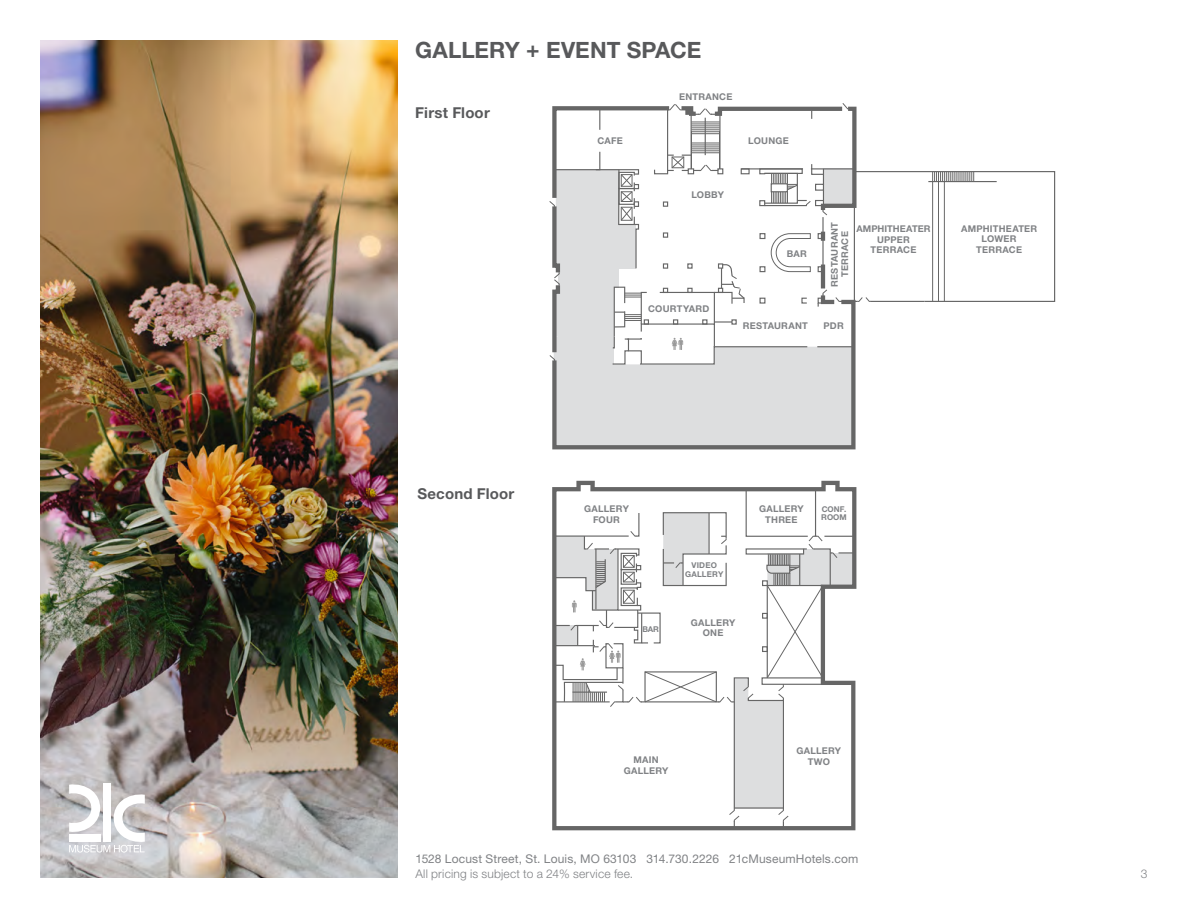
<style>
.page{position:relative;width:1188px;height:918px;background:#fff}
.page>*{position:absolute;margin:0;border:0;box-sizing:border-box;transform-origin:0 0}
.t1{font:700 22.5px "Helvetica Neue";color:#58595b}
.t2{font:700 15px "Helvetica Neue";letter-spacing:.01em;color:#58595b}
.t3{font:12px "Helvetica Neue";letter-spacing:.015em;color:#808285}
.t4{font:300 12px "Helvetica Neue";letter-spacing:.015em;color:#808285}
.t5{font:700 9.3px/10.6px "Helvetica Neue";letter-spacing:.025em;color:#808285;text-align:center}
.t6{font:700 7.95px/9.3px "Helvetica Neue";letter-spacing:.015em;color:#808285;text-align:center}
</style>
<div class="page">
<img style="left:40px;top:40px;width:358px;height:838px">
<svg style="left:69px;top:784px;width:76px;height:69px"></svg>
<div style="left:69px;top:834px;width:31px;height:8px;background:#fff"></div>
<svg style="left:549px;top:103px;width:507px;height:344px"></svg>
<svg style="left:552px;top:480px;width:305px;height:351px"></svg>
<svg style="left:553px;top:488px;width:301px;height:340px"></svg>
<h1 class="t1" style="left:415px;top:36px;width:288px">GALLERY + EVENT SPACE</h1>
<h2 class="t2" style="left:415px;top:104px;width:76px">First Floor</h2>
<h2 class="t2" style="left:417px;top:485px;width:98px">Second Floor</h2>
<p class="t5" style="left:679px;top:91px;width:55px">ENTRANCE</p>
<p class="t5" style="left:598px;top:135px;width:27px">CAFE</p>
<p class="t5" style="left:748px;top:135px;width:42px">LOUNGE</p>
<p class="t5" style="left:691px;top:190px;width:34px">LOBBY</p>
<p class="t5" style="left:648px;top:303px;width:63px">COURTYARD</p>
<p class="t5" style="left:787px;top:248px;width:22px">BAR</p>
<p class="t5" style="left:743px;top:320px;width:67px">RESTAURANT</p>
<p class="t5" style="left:829px;top:287px;width:67px;rotate:-90deg">RESTAURANT<br>TERRACE</p>
<p class="t5" style="left:856px;top:223px;width:76px">AMPHITHEATER<br>UPPER<br>TERRACE</p>
<p class="t5" style="left:961px;top:223px;width:78px">AMPHITHEATER<br>LOWER<br>TERRACE</p>
<p class="t5" style="left:824px;top:320px;width:22px">PDR</p>
<p class="t5" style="left:584px;top:503px;width:46px">GALLERY<br>FOUR</p>
<p class="t6" style="left:642px;top:624px;width:18px">BAR</p>
<p class="t6" style="left:685px;top:560px;width:40px">VIDEO<br>GALLERY</p>
<p class="t5" style="left:691px;top:617px;width:46px">GALLERY<br>ONE</p>
<p class="t5" style="left:759px;top:503px;width:46px">GALLERY<br>THREE</p>
<p class="t6" style="left:821px;top:505px;width:27px;line-height:7.9px;text-align:left">CONF.<br>ROOM</p>
<p class="t5" style="left:624px;top:755px;width:46px">MAIN<br>GALLERY</p>
<p class="t5" style="left:796px;top:745px;width:46px">GALLERY<br>TWO</p>
<p class="t3" style="left:416px;top:852px;width:444px">1528 Locust Street, St. Louis, MO 63103 314.730.2226 21cMuseumHotels.com</p>
<p class="t4" style="left:416px;top:866px;width:219px">All pricing is subject to a 24% service fee.</p>
<p class="t4" style="left:1141px;top:866px;width:8px">3</p>
</div>
